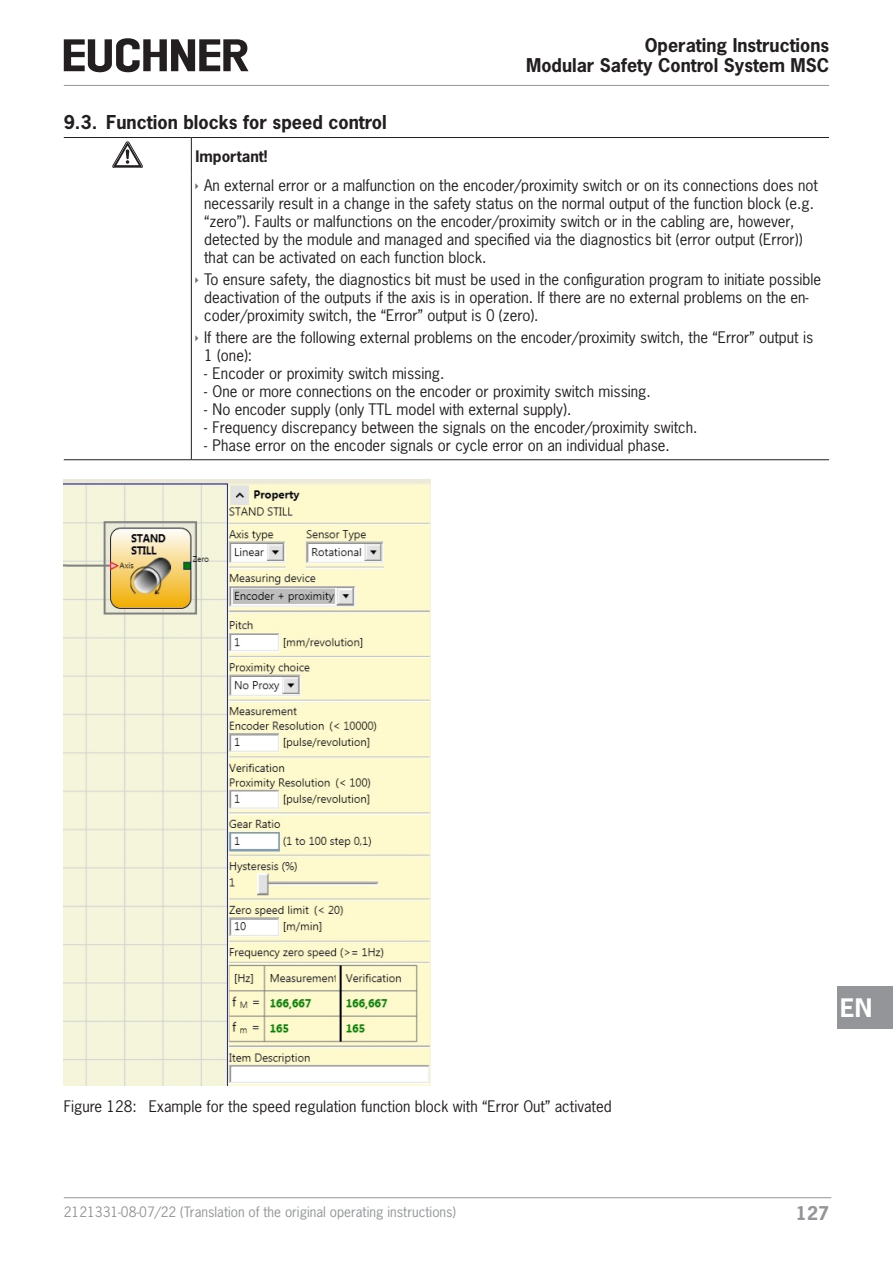
<style>
.page{position:relative;width:893px;height:1263px;background:#fff}
.page>*{position:absolute;margin:0;border:0;box-sizing:border-box;transform-origin:0 0}
.t1{font:700 24px "News Gothic Std";color:#fff}
.t2{font:700 18px "News Gothic Std";color:#231f20}
.t3{font:700 17.85px/20.2px "News Gothic Std";color:#231f20;text-align:right}
.t4{font:700 17.85px "News Gothic Std";color:#939598}
.t5{font:15px/18px "News Gothic Std";color:#231f20}
.tableheadleft{font:700 15px "News Gothic Std";color:#231f20}
.t6{font:13.5px "News Gothic Std";color:#939598}
</style>
<div class="page">
<hr style="left:64px;top:85px;width:765px;height:1px;background:#939598">
<hr style="left:64px;top:1197px;width:767px;height:1px;background:#939598">
<svg style="left:64px;top:38px;width:184px;height:34px"></svg>
<div style="left:838px;top:986px;width:55px;height:43px;background:#939598"></div>
<hr style="left:64px;top:137px;width:127px;height:1px;background:#231f20">
<hr style="left:191px;top:137px;width:638px;height:1px;background:#231f20">
<hr style="left:191px;top:138px;width:1px;height:37px;background:#231f20">
<hr style="left:191px;top:175px;width:1px;height:285px;background:#231f20">
<hr style="left:64px;top:459px;width:127px;height:1px;background:#231f20">
<hr style="left:191px;top:459px;width:638px;height:1px;background:#231f20">
<svg style="left:113px;top:142px;width:29px;height:26px"></svg>
<img style="left:64px;top:480px;width:367px;height:605px">
<p class="t3" style="left:526px;top:34px;width:304px">Operating Instructions<br>Modular Safety Control System MSC</p>
<p class="t2" style="left:64px;top:110px;width:325px">9.3. Function blocks for speed control</p>
<p class="tableheadleft" style="left:196px;top:146px;width:73px">Important!</p>
<p class="t5" style="left:204px;top:176px;width:615px">An external error or a malfunction on the encoder/proximity switch or on its connections does not necessarily result in a change in the safety status on the normal output of the function block (e.g. “zero”). Faults or malfunctions on the encoder/proximity switch or in the cabling are, however, detected by the module and managed and specified via the diagnostics bit (error output (Error)) that can be activated on each function block.</p>
<p class="t5" style="left:204px;top:270px;width:619px">To ensure safety, the diagnostics bit must be used in the configuration program to initiate possible deactivation of the outputs if the axis is in operation. If there are no external problems on the en&shy;coder/proximity switch, the “Error” output is 0 (zero).</p>
<p class="t5" style="left:204px;top:328px;width:611px">If there are the following external problems on the encoder/proximity switch, the “Error” output is<br>1 (one):</p>
<p class="t5" style="left:204px;top:364px;width:242px">- Encoder or proximity switch missing.</p>
<p class="t5" style="left:204px;top:382px;width:448px">- One or more connections on the encoder or proximity switch missing.</p>
<p class="t5" style="left:204px;top:400px;width:369px">- No encoder supply (only TTL model with external supply).</p>
<p class="t5" style="left:204px;top:418px;width:495px">- Frequency discrepancy between the signals on the encoder/proximity switch.</p>
<p class="t5" style="left:204px;top:436px;width:467px">- Phase error on the encoder signals or cycle error on an individual phase.</p>
<p class="t5" style="left:64px;top:1097px;width:549px">Figure 128: Example for the speed regulation function block with “Error Out” activated</p>
<h1 class="t1" style="left:840px;top:992px;width:33px">EN</h1>
<p class="t6" style="left:64px;top:1203px;width:394px">2121331-08-07/22 (Translation of the original operating instructions)</p>
<p class="t4" style="left:796px;top:1201px;width:35px">127</p>
</div>
